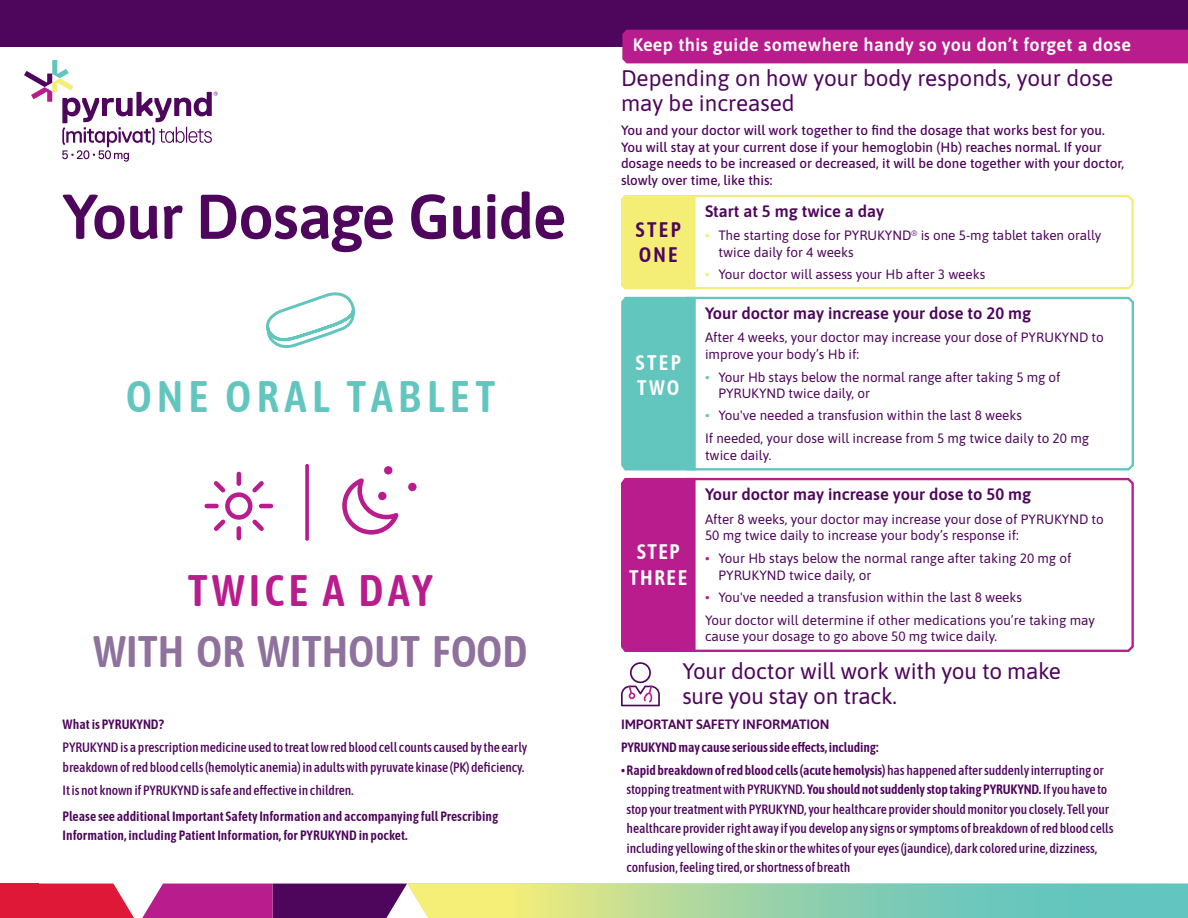
<style>
.page{position:relative;width:1188px;height:918px;background:#fff}
.page>*{position:absolute;margin:0;border:0;box-sizing:border-box;transform-origin:0 0}
.t1{font:600 63px "Asap";letter-spacing:-.02em;color:#4e055c}
.t2{font:600 43.95px "Asap Condensed";color:#8e719d}
.t3{font:600 43.95px "Asap Condensed";letter-spacing:.12em;color:#62c5be}
.t4{font:600 43.95px "Asap Condensed";letter-spacing:.09em;color:#b81c8d}
.t5{font:22.5px/25.5px "Asap";letter-spacing:-.01em;color:#4e055c}
.t6{font:600 21px/25.5px "Asap Condensed";letter-spacing:.07em;color:#fff}
.t7{font:600 21px/25.5px "Asap Condensed";letter-spacing:.11em;color:#4e055c}
.t8{font:600 18px "Asap";letter-spacing:.02em;color:#fff}
.t9{font:600 16.5px "Asap";color:#4e055c}
.t10{font:500 13.5px/19.5px "Asap Condensed";letter-spacing:-.01em;color:#4e055c}
.t11{font:13.5px/16.5px "Asap";color:#4e055c}
.t12{font:500 13.5px/16.5px "Asap";color:#4e055c}
.t13{font:600 13.5px/19.5px "Asap Condensed";color:#4e055c}
.t14{font:600 13.5px "Asap";letter-spacing:-.01em;color:#4e055c}
.s1{color:#f4ee76}
.s2{color:#62c5be}
.s3{color:#b81c8d}
.s4{font-weight:600}
</style>
<div class="page">
<div style="left:0;top:0;width:1188px;height:47px;background:#4e055c"></div>
<svg style="left:681px;top:195px;width:453px;height:95px"></svg>
<div style="left:621px;top:195px;width:75px;height:94px;background:#f4ee76"></div>
<div style="left:621px;top:297px;width:60px;height:173px;background:#62c5be"></div>
<svg style="left:681px;top:296px;width:453px;height:175px"></svg>
<div style="left:621px;top:478px;width:60px;height:174px;background:#b81c8d"></div>
<svg style="left:681px;top:477px;width:453px;height:175px"></svg>
<svg style="left:305px;top:464px;width:4px;height:77px"></svg>
<svg style="left:204px;top:471px;width:70px;height:70px"></svg>
<svg style="left:342px;top:473px;width:57px;height:62px"></svg>
<div style="left:384px;top:466px;width:8px;height:9px;background:#b81c8d;border-radius:50%"></div>
<div style="left:408px;top:483px;width:9px;height:8px;background:#b81c8d;border-radius:50%"></div>
<div style="left:378px;top:492px;width:9px;height:8px;background:#b81c8d;border-radius:50%"></div>
<div style="left:622px;top:30px;width:566px;height:33px;background:#b81c8d"></div>
<svg style="left:266px;top:292px;width:89px;height:57px"></svg>
<svg style="left:621px;top:662px;width:39px;height:44px"></svg>
<svg style="left:24px;top:60px;width:194px;height:102px"></svg>
<svg style="left:38px;top:884px;width:1150px;height:34px;background:#a19e95"></svg>
<div style="left:0;top:884px;width:38px;height:34px;background:#e01837"></div>
<h1 class="t1" style="left:63px;top:173px;width:506px">Your Dosage Guide</h1>
<p class="t3" style="left:126px;top:365px;width:371px">ONE ORAL TABLET</p>
<p class="t4" style="left:188px;top:560px;width:247px">TWICE A DAY</p>
<p class="t2" style="left:93px;top:621px;width:436px">WITH OR WITHOUT FOOD</p>
<h2 class="t13" style="left:63px;top:714px;width:103px">What is PYRUKYND?</h2>
<p class="t10" style="left:63px;top:737px;width:466px">PYRUKYND is a prescription medicine used to treat low red blood cell counts caused by the early breakdown of red blood cells (hemolytic anemia) in adults with pyruvate kinase (PK) deficiency.</p>
<p class="t10" style="left:63px;top:779px;width:293px">It is not known if PYRUKYND is safe and effective in children.</p>
<p class="t13" style="left:63px;top:806px;width:437px">Please see additional Important Safety Information and accompanying full Prescribing<br>Information, including Patient Information, for PYRUKYND in pocket.</p>
<p class="t8" style="left:633px;top:32px;width:500px">Keep this guide somewhere handy so you don’t forget a dose</p>
<h2 class="t5" style="left:621px;top:64px;width:494px">Depending on how your body responds, your dose may be increased</h2>
<p class="t12" style="left:621px;top:121px;width:505px">You and your doctor will work together to find the dosage that works best for you.<br>You will stay at your current dose if your hemoglobin (Hb) reaches normal. If your dosage needs to be increased or decreased, it will be done together with your doctor, slowly over time, like this:</p>
<h4 class="t9" style="left:705px;top:200px;width:181px">Start at 5 mg twice a day</h4>
<p class="t11" style="left:718px;top:227px;width:384px;text-indent:-13px"><span class="s1">•</span> The starting dose for PYRUKYND<sup>®</sup> is one 5-mg tablet taken orally twice daily for 4 weeks</p>
<p class="t11" style="left:705px;top:265px;width:282px"><span class="s1">•</span> Your doctor will assess your Hb after 3 weeks</p>
<h3 class="t7" style="left:636px;top:216px;width:47px">STEP<br>ONE</h3>
<h3 class="t6" style="left:636px;top:348px;width:47px">STEP<br>TWO</h3>
<h3 class="t6" style="left:629px;top:538px;width:60px;text-align:center">STEP<br>THREE</h3>
<h4 class="t9" style="left:705px;top:302px;width:328px">Your doctor may increase your dose to 20 mg</h4>
<p class="t11" style="left:705px;top:328px;width:400px">After 4 weeks, your doctor may increase your dose of PYRUKYND to improve your body’s Hb if:</p>
<p class="t11" style="left:718px;top:368px;width:344px;text-indent:-14px"><span class="s2">•</span> Your Hb stays below the normal range after taking 5 mg of<br>PYRUKYND twice daily, or</p>
<p class="t11" style="left:705px;top:406px;width:319px"><span class="s2">•</span> You've needed a transfusion within the last 8 weeks</p>
<p class="t11" style="left:705px;top:430px;width:386px">If needed, your dose will increase from 5 mg twice daily to 20 mg twice daily.</p>
<h4 class="t9" style="left:705px;top:483px;width:328px">Your doctor may increase your dose to 50 mg</h4>
<p class="t11" style="left:705px;top:510px;width:400px">After 8 weeks, your doctor may increase your dose of PYRUKYND to<br>50 mg twice daily to increase your body’s response if:</p>
<p class="t11" style="left:718px;top:550px;width:355px;text-indent:-14px"><span class="s3">•</span> Your Hb stays below the normal range after taking 20 mg of<br>PYRUKYND twice daily, or</p>
<p class="t11" style="left:705px;top:588px;width:319px"><span class="s3">•</span> You've needed a transfusion within the last 8 weeks</p>
<p class="t11" style="left:705px;top:611px;width:392px">Your doctor will determine if other medications you’re taking may cause your dosage to go above 50 mg twice daily.</p>
<h2 class="t5" style="left:682px;top:657px;width:380px">Your doctor will work with you to make sure you stay on track.</h2>
<h3 class="t14" style="left:621px;top:715px;width:210px">IMPORTANT SAFETY INFORMATION</h3>
<p class="t13" style="left:621px;top:737px;width:259px">PYRUKYND may cause serious side effects, including:</p>
<p class="t10" style="left:627px;top:760px;width:488px;text-indent:-6px">• <span class="s4">Rapid breakdown of red blood cells (acute hemolysis)</span> has happened after suddenly interrupting or stopping treatment with PYRUKYND. <span class="s4">You should not suddenly stop taking PYRUKYND.</span> If you have to stop your treatment with PYRUKYND, your healthcare provider should monitor you closely. Tell your healthcare provider right away if you develop any signs or symptoms of breakdown of red blood cells including yellowing of the skin or the whites of your eyes (jaundice), dark colored urine, dizziness, confusion, feeling tired, or shortness of breath</p>
</div>
